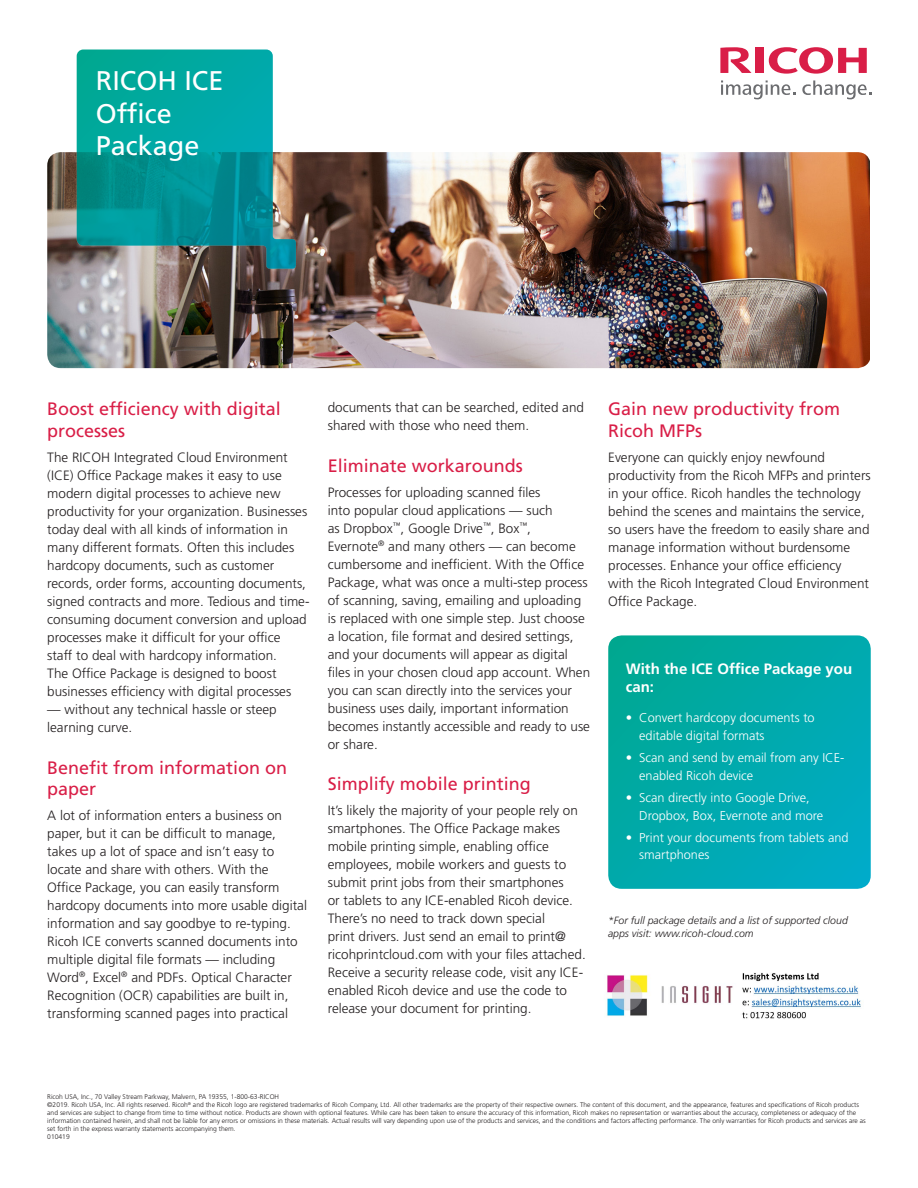
<style>
.page{position:relative;width:918px;height:1188px;background:#fff}
.page>*{position:absolute;margin:0;border:0;box-sizing:border-box;transform-origin:0 0}
.Small_Balloon_Text{font:27px/32.4px "Frutiger LT Std";color:#fff}
.H3_-_Red{font:18px/21.6px "Frutiger LT Std";color:#d91e47}
.Side_Box_-_Heading{font:700 15px/18px "Frutiger LT Std";color:#fff}
.Body{font:300 13.5px/18px "Frutiger LT Std";color:#231f20}
.t1{font:300 12.75px/17.2px "Frutiger LT Std";color:#fff}
.Footnotes{font:italic 300 10.5px/12.6px "Frutiger LT Std";color:#231f20}
.t2{font:300 6.75px/8.1px "Frutiger LT Std";color:#231f20}
</style>
<div class="page">
<svg style="left:769px;top:47px;width:98px;height:27px"></svg>
<div style="left:755px;top:48px;width:9px;height:25px;background:#d91e47"></div>
<svg style="left:720px;top:47px;width:31px;height:26px"></svg>
<svg style="left:721px;top:80px;width:74px;height:20px"></svg>
<svg style="left:802px;top:80px;width:69px;height:20px"></svg>
<img style="left:47px;top:152px;width:823px;height:216px">
<svg style="left:77px;top:50px;width:219px;height:219px;background:#209d9a"></svg>
<svg style="left:608px;top:635px;width:263px;height:254px;background:#01aaad"></svg>
<img style="left:607px;top:973px;width:254px;height:46px">
<p class="Small_Balloon_Text" style="left:96px;top:65px;width:129px">RICOH ICE<br>Office<br>Package</p>
<p class="H3_-_Red" style="left:47px;top:398px;width:235px">Boost efficiency with digital processes</p>
<p class="Body" style="left:47px;top:448px;width:264px">The RICOH Integrated Cloud Environment (ICE) Office Package makes it easy to use modern digital processes to achieve new productivity for your organization. Businesses today deal with all kinds of information in many different formats. Often this includes hardcopy documents, such as customer records, order forms, accounting documents, signed contracts and more. Tedious and time&shy;consuming document conversion and upload processes make it difficult for your office<br>staff to deal with hardcopy information.<br>The Office Package is designed to boost businesses efficiency with digital processes</p>
<p class="Body" style="left:47px;top:700px;width:231px">— without any technical hassle or steep learning curve.</p>
<p class="H3_-_Red" style="left:47px;top:757px;width:242px">Benefit from information on paper</p>
<p class="Body" style="left:47px;top:806px;width:261px">A lot of information enters a business on paper, but it can be difficult to manage, takes up a lot of space and isn’t easy to locate and share with others. With the<br>Office Package, you can easily transform hardcopy documents into more usable digital information and say goodbye to re-typing.<br>Ricoh ICE converts scanned documents into multiple digital file formats — including Word<sup>®</sup>, Excel<sup>®</sup> and PDFs. Optical Character Recognition (OCR) capabilities are built in, transforming scanned pages into practical</p>
<p class="Body" style="left:328px;top:399px;width:258px">documents that can be searched, edited and shared with those who need them.</p>
<p class="H3_-_Red" style="left:328px;top:455px;width:197px">Eliminate workarounds</p>
<p class="Body" style="left:328px;top:483px;width:264px">Processes for uploading scanned files<br>into popular cloud applications — such<br>as Dropbox<sup>™</sup>, Google Drive<sup>™</sup>, Box<sup>™</sup>, Evernote<sup>®</sup> and many others — can become cumbersome and inefficient. With the Office Package, what was once a multi-step process of scanning, saving, emailing and uploading is replaced with one simple step. Just choose a location, file format and desired settings, and your documents will appear as digital files in your chosen cloud app account. When you can scan directly into the services your business uses daily, important information becomes instantly accessible and ready to use or share.</p>
<p class="H3_-_Red" style="left:328px;top:774px;width:205px">Simplify mobile printing</p>
<p class="Body" style="left:328px;top:802px;width:260px">It’s likely the majority of your people rely on smartphones. The Office Package makes mobile printing simple, enabling office employees, mobile workers and guests to submit print jobs from their smartphones<br>or tablets to any ICE-enabled Ricoh device.<br>There’s no need to track down special<br>print drivers. Just send an email to print@ ricohprintcloud.com with your files attached.<br>Receive a security release code, visit any ICE&shy;enabled Ricoh device and use the code to release your document for printing.</p>
<p class="H3_-_Red" style="left:608px;top:398px;width:234px">Gain new productivity from<br>Ricoh MFPs</p>
<p class="Body" style="left:608px;top:448px;width:264px">Everyone can quickly enjoy newfound productivity from the Ricoh MFPs and printers in your office. Ricoh handles the technology behind the scenes and maintains the service, so users have the freedom to easily share and manage information without burdensome processes. Enhance your office efficiency<br>with the Ricoh Integrated Cloud Environment Office Package.</p>
<p class="Side_Box_-_Heading" style="left:626px;top:660px;width:228px">With the ICE Office Package you can:</p>
<p class="t1" style="left:639px;top:710px;width:177px;text-indent:-14px">• Convert hardcopy documents to editable digital formats</p>
<p class="t1" style="left:639px;top:750px;width:207px;text-indent:-14px">• Scan and send by email from any ICE&shy;enabled Ricoh device</p>
<p class="t1" style="left:639px;top:789px;width:185px;text-indent:-14px">• Scan directly into Google Drive,<br>Dropbox, Box, Evernote and more</p>
<p class="t1" style="left:639px;top:829px;width:211px;text-indent:-14px">• Print your documents from tablets and smartphones</p>
<p class="Footnotes" style="left:608px;top:915px;width:241px">*For full package details and a list of supported cloud apps visit: www.ricoh-cloud.com</p>
<p class="t2" style="left:47px;top:1093px;width:820px">Ricoh USA, Inc., 70 Valley Stream Parkway, Malvern, PA 19355, 1-800-63-RICOH<br>©2019. Ricoh USA, Inc. All rights reserved. Ricoh<sup>®</sup> and the Ricoh logo are registered trademarks of Ricoh Company, Ltd. All other trademarks are the property of their respective owners. The content of this document, and the appearance, features and specifications of Ricoh products and services are subject to change from time to time without notice. Products are shown with optional features. While care has been taken to ensure the accuracy of this information, Ricoh makes no representation or warranties about the accuracy, completeness or adequacy of the information contained herein, and shall not be liable for any errors or omissions in these materials. Actual results will vary depending upon use of the products and services, and the conditions and factors affecting performance. The only warranties for Ricoh products and services are as set forth in the express warranty statements accompanying them.<br>010419</p>
</div>
